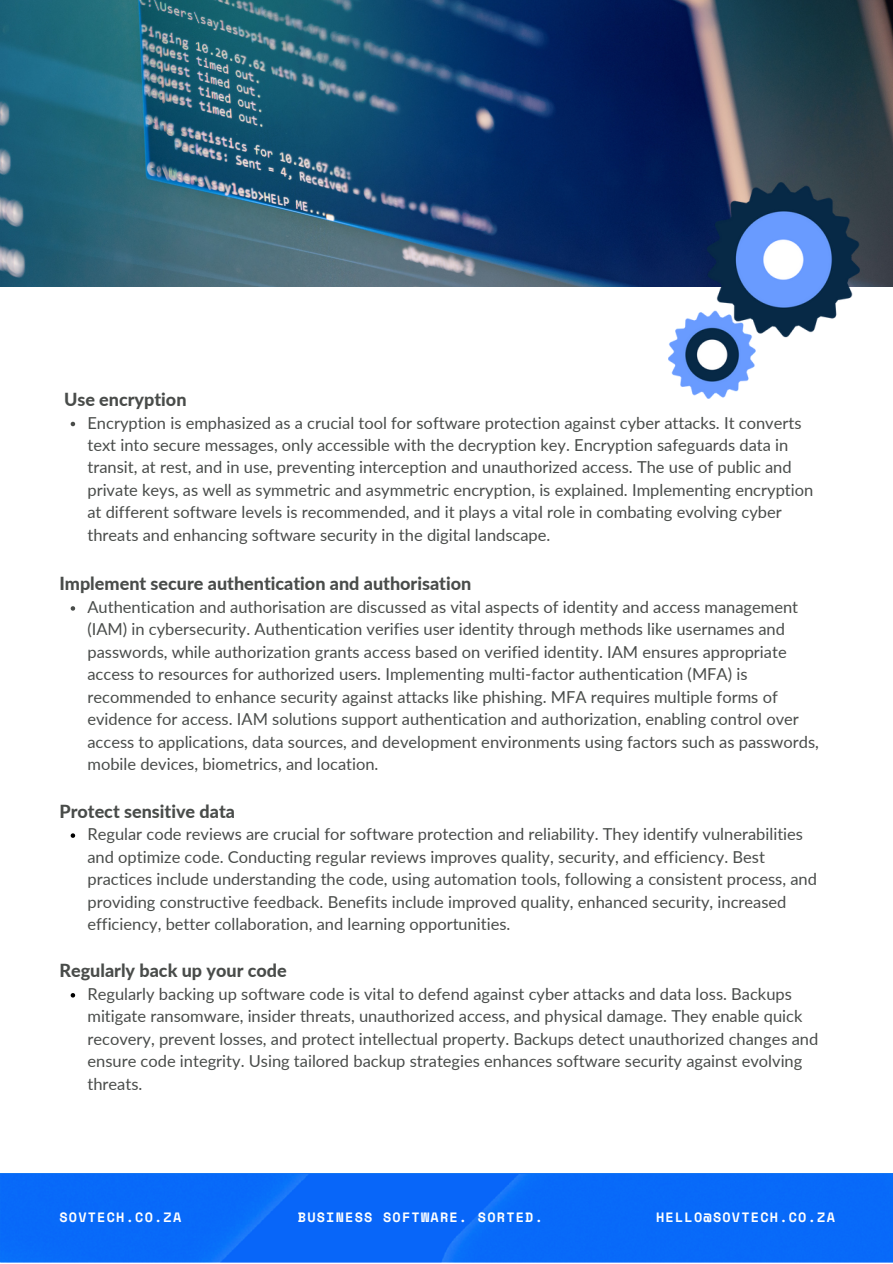
<style>
.page{position:relative;width:893px;height:1264px;background:#fff}
.page>*{position:absolute;margin:0;border:0;box-sizing:border-box;transform-origin:0 0}
.t1{font:800 18px "Lato";color:#494c4a}
.t2{font:16.5px/22.5px "Lato";color:#494c4a}
.t3{font:700 13.5px "Space Mono";letter-spacing:.09em;color:#fff}
</style>
<div class="page">
<img style="left:0;top:0;width:892px;height:286px">
<div style="left:0;top:1174px;width:892px;height:88px;background:#0869f9"></div>
<svg style="left:71px;top:422px;width:4px;height:4px"></svg>
<svg style="left:71px;top:606px;width:4px;height:4px"></svg>
<svg style="left:71px;top:833px;width:4px;height:4px"></svg>
<svg style="left:71px;top:993px;width:4px;height:4px"></svg>
<img style="left:668px;top:182px;width:191px;height:216px">
<p class="t1" style="left:64px;top:388px;width:124px">Use encryption</p>
<p class="t2" style="left:87px;top:411px;width:727px">Encryption is emphasized as a crucial tool for software protection against cyber attacks. It converts text into secure messages, only accessible with the decryption key. Encryption safeguards data in transit, at rest, and in use, preventing interception and unauthorized access. The use of public and private keys, as well as symmetric and asymmetric encryption, is explained. Implementing encryption at different software levels is recommended, and it plays a vital role in combating evolving cyber threats and enhancing software security in the digital landscape.</p>
<p class="t1" style="left:59px;top:572px;width:413px">Implement secure authentication and authorisation</p>
<p class="t2" style="left:87px;top:595px;width:733px">Authentication and authorisation are discussed as vital aspects of identity and access management (IAM) in cybersecurity. Authentication verifies user identity through methods like usernames and passwords, while authorization grants access based on verified identity. IAM ensures appropriate access to resources for authorized users. Implementing multi-factor authentication (MFA) is recommended to enhance security against attacks like phishing. MFA requires multiple forms of evidence for access. IAM solutions support authentication and authorization, enabling control over access to applications, data sources, and development environments using factors such as passwords, mobile devices, biometrics, and location.</p>
<p class="t1" style="left:59px;top:799px;width:177px">Protect sensitive data</p>
<p class="t2" style="left:87px;top:822px;width:731px">Regular code reviews are crucial for software protection and reliability. They identify vulnerabilities and optimize code. Conducting regular reviews improves quality, security, and efficiency. Best practices include understanding the code, using automation tools, following a consistent process, and providing constructive feedback. Benefits include improved quality, enhanced security, increased efficiency, better collaboration, and learning opportunities.</p>
<p class="t1" style="left:59px;top:959px;width:229px">Regularly back up your code</p>
<p class="t2" style="left:87px;top:982px;width:732px">Regularly backing up software code is vital to defend against cyber attacks and data loss. Backups mitigate ransomware, insider threats, unauthorized access, and physical damage. They enable quick recovery, prevent losses, and protect intellectual property. Backups detect unauthorized changes and ensure code integrity. Using tailored backup strategies enhances software security against evolving threats.</p>
<p class="t3" style="left:59px;top:1206px;width:123px">SOVTECH.CO.ZA</p>
<p class="t3" style="left:298px;top:1206px;width:246px">BUSINESS SOFTWARE. SORTED.</p>
<p class="t3" style="left:656px;top:1206px;width:180px">HELLO@SOVTECH.CO.ZA</p>
</div>
